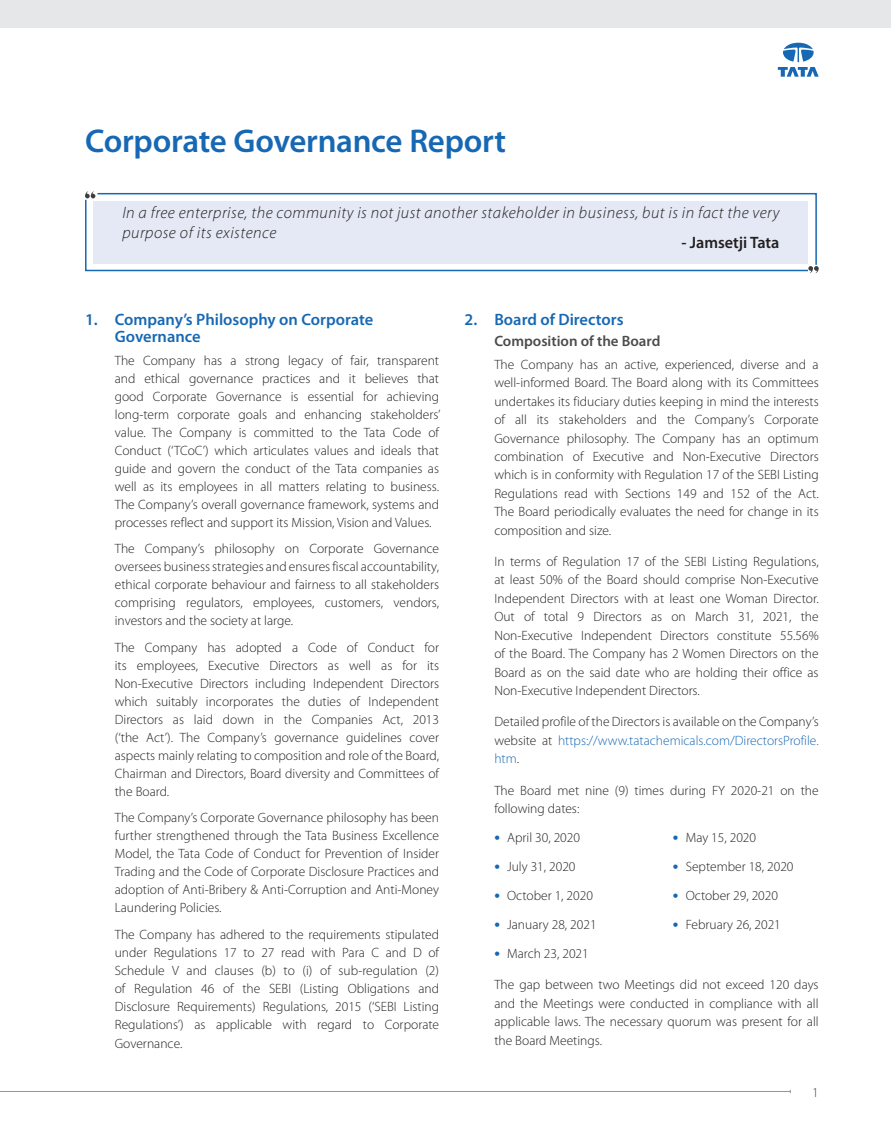
<style>
.page{position:relative;width:891px;height:1134px;background:#fff}
.page>*{position:absolute;margin:0;border:0;box-sizing:border-box;transform-origin:0 0}
.t1{font:600 33px "Myriad Pro";letter-spacing:-.01em;color:#1768b4}
.t2{font:italic 300 16.5px/19.8px "Myriad Pro";letter-spacing:.03em;color:#231f20}
.t3{font:600 16.5px/17.2px "Myriad Pro";color:#1768b4}
.t4{font:600 16.5px "Myriad Pro";color:#231f20}
.t5{font:600 15px "Myriad Pro";color:#4b4c4d}
.t6{font:300 13.5px/18px "Myriad Pro";color:#231f20;text-align:justify}
.t7{font:300 13.5px "Myriad Pro";color:#3e3e3f}
.s1{color:#1768b4}
.s2{font-weight:700;font-size:16.5px;color:#1768b4}
</style>
<div class="page">
<hr style="left:0;top:1091px;width:790px;height:1px;background:#939598">
<div style="left:0;top:0;width:891px;height:28px;background:#e6e7e9"></div>
<svg style="left:778px;top:43px;width:41px;height:34px"></svg>
<svg style="left:85px;top:192px;width:733px;height:80px"></svg>
<div style="left:94px;top:201px;width:714px;height:62px;background:#e4e9f5"></div>
<h1 class="t1" style="left:85px;top:120px;width:422px">Corporate Governance Report</h1>
<p class="t2" style="left:122px;top:202px;width:659px">In a free enterprise, the community is not just another stakeholder in business, but is in fact the very purpose of its existence</p>
<p class="t4" style="left:681px;top:232px;width:100px">- Jamsetji Tata</p>
<p class="t3" style="left:115px;top:311px;width:260px;text-indent:-30px">1. Company’s Philosophy on Corporate<br>Governance</p>
<p class="t6" style="left:115px;top:351px;width:327px">The Company has a strong legacy of fair, transparent and ethical governance practices and it believes that good Corporate Governance is essential for achieving long-term corporate goals and enhancing stakeholders’ value. The Company is committed to the Tata Code of Conduct (‘TCoC’) which articulates values and ideals that guide and govern the conduct of the Tata companies as well as its employees in all matters relating to business.<br>The Company’s overall governance framework, systems and processes reflect and support its Mission, Vision and Values.</p>
<p class="t6" style="left:115px;top:540px;width:326px">The Company’s philosophy on Corporate Governance oversees business strategies and ensures fiscal accountability, ethical corporate behaviour and fairness to all stakeholders comprising regulators, employees, customers, vendors, investors and the society at large.</p>
<p class="t6" style="left:115px;top:638px;width:326px">The Company has adopted a Code of Conduct for its employees, Executive Directors as well as for its Non-Executive Directors including Independent Directors which suitably incorporates the duties of Independent Directors as laid down in the Companies Act, 2013 (‘the Act’). The Company’s governance guidelines cover aspects mainly relating to composition and role of the Board, Chairman and Directors, Board diversity and Committees of the Board.</p>
<p class="t6" style="left:115px;top:809px;width:326px">The Company’s Corporate Governance philosophy has been further strengthened through the Tata Business Excellence Model, the Tata Code of Conduct for Prevention of Insider Trading and the Code of Corporate Disclosure Practices and adoption of Anti-Bribery &amp; Anti-Corruption and Anti-Money Laundering Policies.</p>
<p class="t6" style="left:115px;top:925px;width:326px">The Company has adhered to the requirements stipulated under Regulations 17 to 27 read with Para C and D of Schedule V and clauses (b) to (i) of sub-regulation (2) of Regulation 46 of the SEBI (Listing Obligations and Disclosure Requirements) Regulations, 2015 (‘SEBI Listing Regulations’) as applicable with regard to Corporate Governance.</p>
<p class="t3" style="left:465px;top:311px;width:160px">2. Board of Directors</p>
<p class="t5" style="left:494px;top:331px;width:168px">Composition of the Board</p>
<p class="t6" style="left:494px;top:355px;width:326px;line-height:18.5px">The Company has an active, experienced, diverse and a well-informed Board. The Board along with its Committees undertakes its fiduciary duties keeping in mind the interests of all its stakeholders and the Company’s Corporate Governance philosophy. The Company has an optimum combination of Executive and Non-Executive Directors which is in conformity with Regulation 17 of the SEBI Listing Regulations read with Sections 149 and 152 of the Act.<br>The Board periodically evaluates the need for change in its composition and size.</p>
<p class="t6" style="left:494px;top:552px;width:326px;line-height:18.5px">In terms of Regulation 17 of the SEBI Listing Regulations, at least 50% of the Board should comprise Non-Executive Independent Directors with at least one Woman Director.<br>Out of total 9 Directors as on March 31, 2021, the Non-Executive Independent Directors constitute 55.56% of the Board. The Company has 2 Women Directors on the Board as on the said date who are holding their office as Non-Executive Independent Directors.</p>
<p class="t6" style="left:494px;top:713px;width:326px;line-height:18.5px">Detailed profile of the Directors is available on the Company’s website at <span class="s1">https://www.tatachemicals.com/DirectorsProfile. htm</span>.</p>
<p class="t6" style="left:494px;top:781px;width:326px;line-height:18.5px">The Board met nine (9) times during FY 2020-21 on the following dates:</p>
<p class="t6" style="left:494px;top:828px;width:87px"><span class="s2">•</span> April 30, 2020</p>
<p class="t6" style="left:673px;top:828px;width:85px"><span class="s2">•</span> May 15, 2020</p>
<p class="t6" style="left:494px;top:857px;width:83px"><span class="s2">•</span> July 31, 2020</p>
<p class="t6" style="left:673px;top:857px;width:122px"><span class="s2">•</span> September 18, 2020</p>
<p class="t6" style="left:494px;top:886px;width:100px"><span class="s2">•</span> October 1, 2020</p>
<p class="t6" style="left:673px;top:886px;width:107px"><span class="s2">•</span> October 29, 2020</p>
<p class="t6" style="left:494px;top:916px;width:104px"><span class="s2">•</span> January 28, 2021</p>
<p class="t6" style="left:673px;top:916px;width:109px"><span class="s2">•</span> February 26, 2021</p>
<p class="t6" style="left:494px;top:945px;width:96px"><span class="s2">•</span> March 23, 2021</p>
<p class="t6" style="left:494px;top:976px;width:326px;line-height:18.5px">The gap between two Meetings did not exceed 120 days and the Meetings were conducted in compliance with all applicable laws. The necessary quorum was present for all the Board Meetings.</p>
<p class="t7" style="left:812px;top:1084px;width:8px">1</p>
</div>
